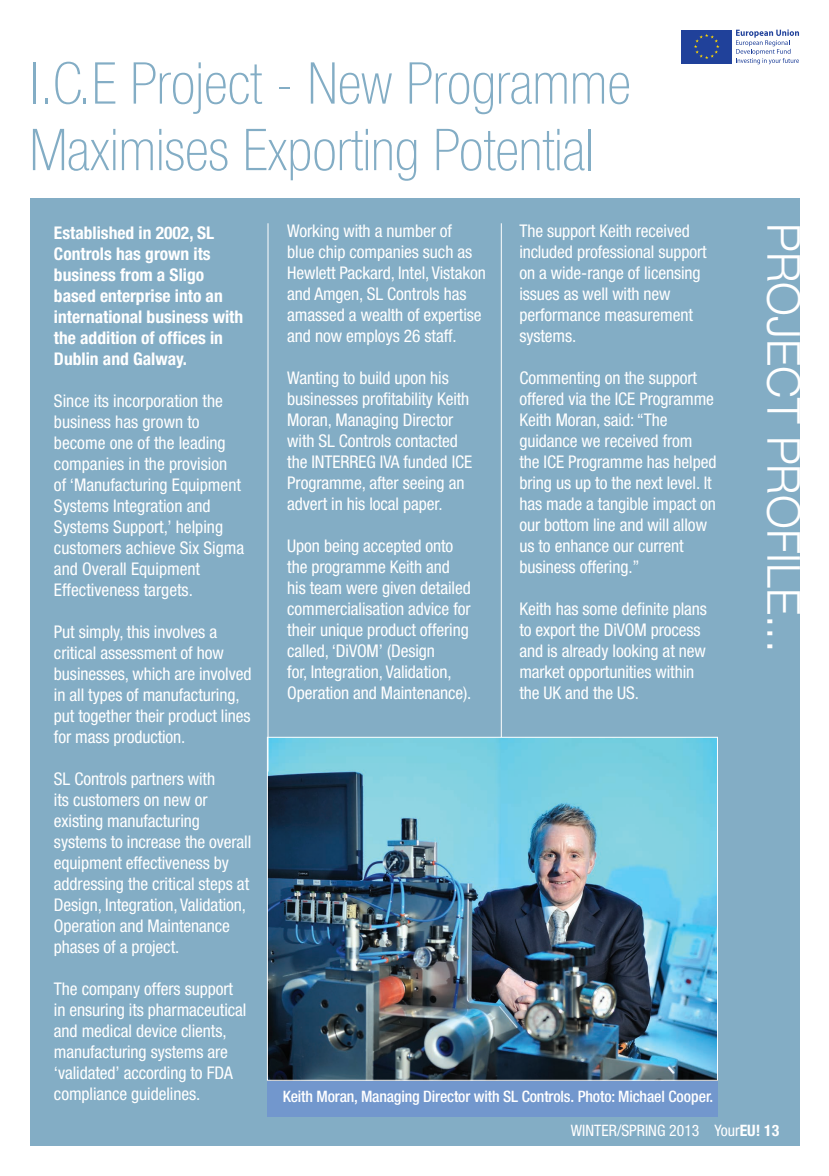
<style>
.page{position:relative;width:829px;height:1176px;background:#fff}
.page>*{position:absolute;margin:0;border:0;box-sizing:border-box;transform-origin:0 0}
.Main_Headings{font:100 condensed 57.75px "Helvetica Neue";color:#83adc5}
.t1{font:300 45.5px "Helvetica Neue";color:#fff}
.body_text{font:condensed 17.5px/21px "Helvetica Neue";letter-spacing:-.005em;color:#fff}
.body_text_bold{font:700 condensed 17.5px/21px "Helvetica Neue";color:#fff}
.captions{font:500 condensed 15.75px "Helvetica Neue";letter-spacing:-.01em;color:#fff}
.t2{font:condensed 15.75px "Helvetica Neue";color:#fff}
.s1{font-weight:700}
</style>
<div class="page">
<div style="left:30px;top:198px;width:769px;height:948px;background:#83adc5"></div>
<hr style="left:501px;top:223px;width:1px;height:893px;background:#fff">
<svg style="left:681px;top:30px;width:51px;height:34px"></svg>
<div style="left:681px;top:30px;width:50px;height:33px;background:#20419a"></div>
<svg style="left:694px;top:34px;width:25px;height:25px"></svg>
<svg style="left:736px;top:29px;width:62px;height:35px"></svg>
<div style="left:267px;top:1077px;width:450px;height:39px;background:#7297cd"></div>
<img style="left:269px;top:739px;width:446px;height:339px">
<div style="left:267px;top:737px;width:450px;height:343px;border:1px solid #fff"></div>
<hr style="left:267px;top:223px;width:1px;height:548px;background:#fff">
<p class="Main_Headings" style="left:30px;top:51px;width:602px">I.C.E Project - New Programme</p>
<p class="Main_Headings" style="left:30px;top:117px;width:565px">Maximises Exporting Potential</p>
<p class="body_text_bold" style="left:54px;top:222px;width:191px">Established in 2002, SL<br>Controls has grown its business from a Sligo based enterprise into an international business with the addition of offices in<br>Dublin and Galway.</p>
<p class="body_text" style="left:54px;top:390px;width:192px">Since its incorporation the business has grown to become one of the leading companies in the provision<br>of ‘Manufacturing Equipment<br>Systems Integration and<br>Systems Support,’ helping customers achieve Six Sigma and Overall Equipment<br>Effectiveness targets.</p>
<p class="body_text" style="left:54px;top:621px;width:199px">Put simply, this involves a critical assessment of how businesses, which are involved in all types of manufacturing, put together their product lines for mass production.</p>
<p class="body_text" style="left:54px;top:768px;width:199px">SL Controls partners with<br>its customers on new or existing manufacturing systems to increase the overall equipment effectiveness by addressing the critical steps at<br>Design, Integration, Validation,<br>Operation and Maintenance phases of a project.</p>
<p class="body_text" style="left:54px;top:978px;width:194px">The company offers support in ensuring its pharmaceutical and medical device clients, manufacturing systems are ‘validated’ according to FDA compliance guidelines.</p>
<p class="body_text" style="left:287px;top:220px;width:200px">Working with a number of<br>blue chip companies such as<br>Hewlett Packard, Intel, Vistakon and Amgen, SL Controls has amassed a wealth of expertise and now employs 26 staff.</p>
<p class="body_text" style="left:287px;top:367px;width:186px">Wanting to build upon his businesses profitability Keith<br>Moran, Managing Director with SL Controls contacted the INTERREG IVA funded ICE<br>Programme, after seeing an advert in his local paper.</p>
<p class="body_text" style="left:287px;top:535px;width:186px">Upon being accepted onto the programme Keith and his team were given detailed commercialisation advice for their unique product offering called, ‘DiVOM’ (Design<br>for, Integration, Validation,<br>Operation and Maintenance).</p>
<p class="body_text" style="left:519px;top:220px;width:189px">The support Keith received included professional support on a wide-range of licensing issues as well with new performance measurement systems.</p>
<p class="body_text" style="left:519px;top:367px;width:198px">Commenting on the support offered via the ICE Programme<br>Keith Moran, said: “The guidance we received from the ICE Programme has helped bring us up to the next level. It has made a tangible impact on our bottom line and will allow us to enhance our current business offering.”</p>
<p class="body_text" style="left:519px;top:598px;width:189px">Keith has some definite plans to export the DiVOM process and is already looking at new market opportunities within the UK and the US.</p>
<p class="captions" style="left:283px;top:1087px;width:432px">Keith Moran, Managing Director with SL Controls. Photo: Michael Cooper.</p>
<p class="t1" style="left:811px;top:223px;width:431px;rotate:90deg">PROJECT PROFILE...</p>
<p class="t2" style="left:570px;top:1121px;width:210px">WINTER/SPRING 2013 Your<span class="s1">EU! 13</span></p>
</div>
